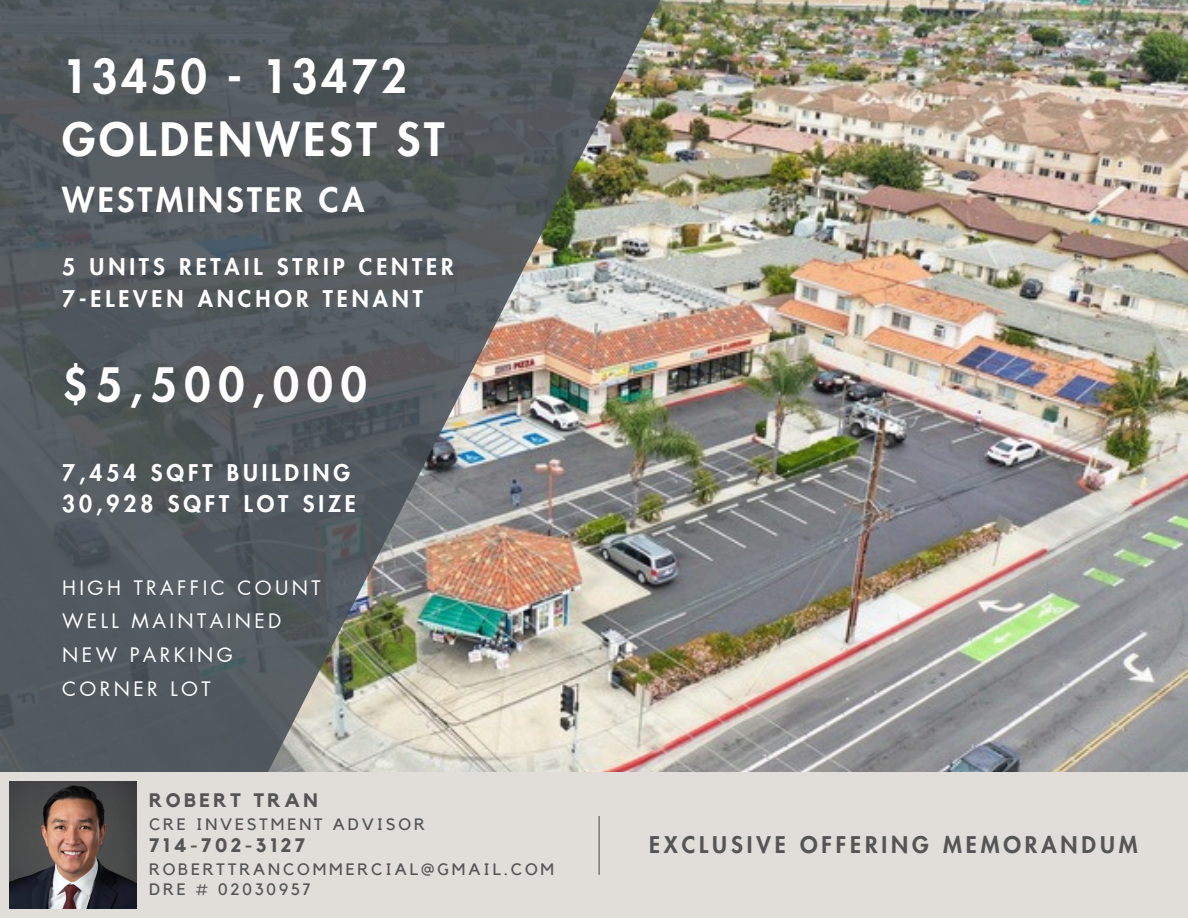
<style>
.page{position:relative;width:1188px;height:918px;background:#fff}
.page>*{position:absolute;margin:0;border:0;box-sizing:border-box;transform-origin:0 0}
.t1{font:800 45px/63px "Futura LT Pro";letter-spacing:.08em;color:#fff}
.t2{font:800 33px "Futura LT Pro";letter-spacing:.1em;color:#fff}
.t3{font:800 22.5px/31.5px "Futura LT Pro";letter-spacing:.175em;color:#fff}
.t4{font:800 22.5px "Futura LT Pro";letter-spacing:.175em;color:#555}
.t5{font:19.5px/33.8px "Futura LT Pro";letter-spacing:.175em;color:#fff}
.t6{font:700 19.5px "Kollektif";letter-spacing:.175em;color:#555}
.t7{font:16.5px "Kollektif";letter-spacing:.175em;color:#555}
</style>
<div class="page">
<img style="left:779px;top:0;width:409px;height:772px">
<img style="left:0;top:0;width:779px;height:772px">
<div style="left:0;top:772px;width:1188px;height:146px;background:#e1ded9"></div>
<hr style="left:599px;top:816px;width:1px;height:59px;background:#555">
<img style="left:9px;top:782px;width:128px;height:127px">
<h2 class="t1" style="left:62px;top:47px;width:384px">13450 - 13472<br>GOLDENWEST ST</h2>
<h2 class="t2" style="left:62px;top:185px;width:304px">WESTMINSTER CA</h2>
<p class="t3" style="left:62px;top:252px;width:393px">5 UNITS RETAIL STRIP CENTER<br>7-ELEVEN ANCHOR TENANT</p>
<p class="t1" style="left:62px;top:355px;width:306px">$5,500,000</p>
<p class="t3" style="left:62px;top:458px;width:295px">7,454 SQFT BUILDING<br>30,928 SQFT LOT SIZE</p>
<p class="t5" style="left:62px;top:571px;width:260px">HIGH TRAFFIC COUNT<br>WELL MAINTAINED<br>NEW PARKING<br>CORNER LOT</p>
<h2 class="t6" style="left:149px;top:791px;width:170px">ROBERT TRAN</h2>
<h1 class="t7" style="left:149px;top:816px;width:277px">CRE INVESTMENT ADVISOR</h1>
<h2 class="t6" style="left:149px;top:836px;width:158px">714-702-3127</h2>
<h3 class="t7" style="left:149px;top:861px;width:407px">ROBERTTRANCOMMERCIAL@GMAIL.COM</h3>
<p class="t7" style="left:149px;top:882px;width:163px">DRE # 02030957</p>
<p class="t4" style="left:649px;top:835px;width:490px">EXCLUSIVE OFFERING MEMORANDUM</p>
</div>
